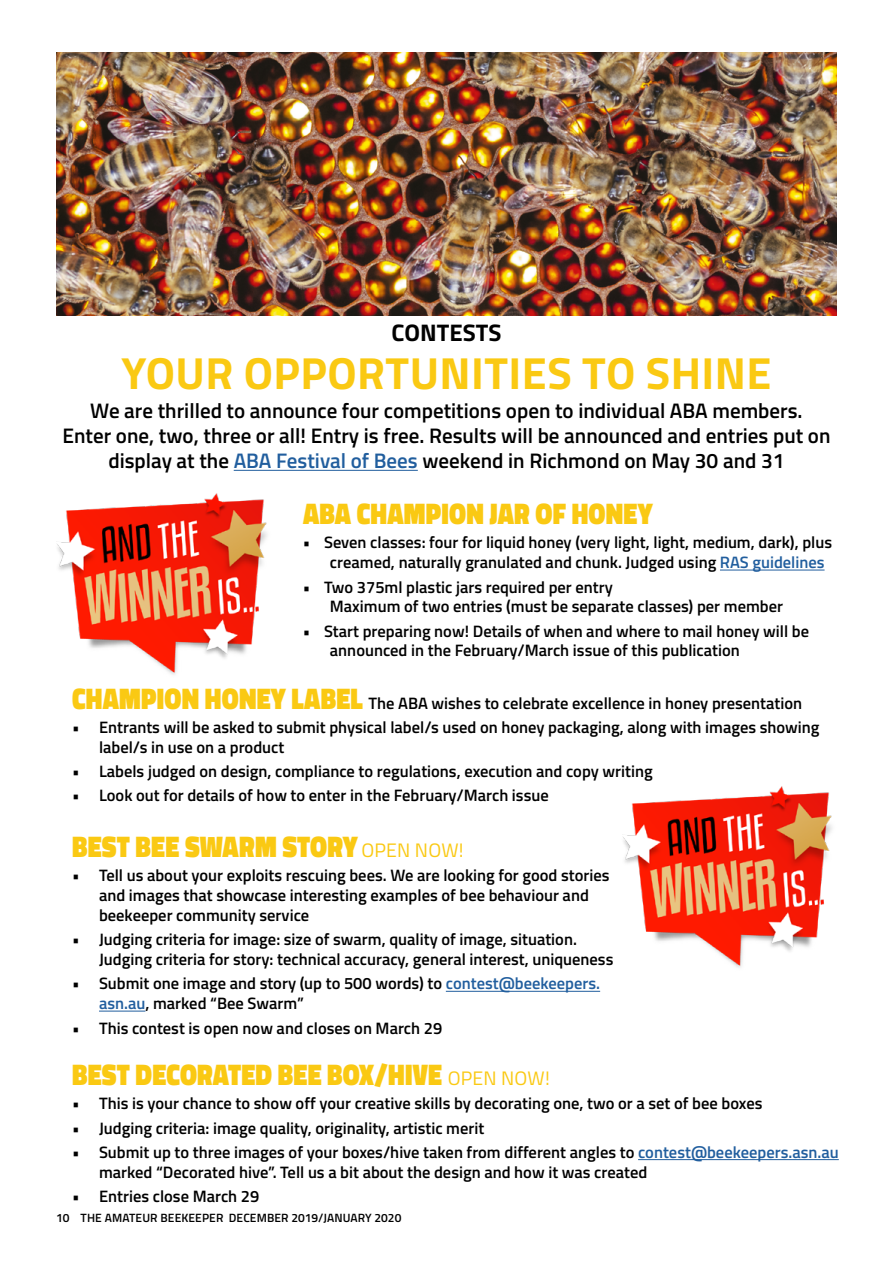
<style>
.page{position:relative;width:893px;height:1263px;background:#fff}
.page>*{position:absolute;margin:0;border:0;box-sizing:border-box;transform-origin:0 0}
.t1{font:700 45px "Titillium";letter-spacing:.01em;color:#fac913}
.t2{font:900 30.15px "Titillium";letter-spacing:.01em;color:#fac913;scale:.84 1}
.t3{font:700 24px "Titillium";color:#000}
.t4{font:600 21px/25.2px "Titillium";color:#000;text-align:center}
.t5{font:600 16.5px/19.8px "Titillium";color:#000}
.t6{font:600 12px "Titillium";letter-spacing:.01em;color:#000}
.s1{color:#215e9e}
.s2{font-weight:900;font-size:30.15px;color:#fac913}
.s3{font-weight:400;font-size:19.5px}
</style>
<div class="page">
<hr style="left:234px;top:470px;width:184px;height:1px;background:#215e9e">
<hr style="left:720px;top:570px;width:105px;height:1px;background:#215e9e">
<hr style="left:446px;top:991px;width:154px;height:1px;background:#215e9e">
<hr style="left:99px;top:1011px;width:46px;height:1px;background:#215e9e">
<hr style="left:638px;top:1159px;width:201px;height:1px;background:#215e9e">
<img style="left:56px;top:53px;width:781px;height:263px">
<img style="left:57px;top:493px;width:210px;height:182px">
<img style="left:623px;top:786px;width:209px;height:182px">
<h3 class="t3" style="left:392px;top:314px;width:111px">CONTESTS</h3>
<h1 class="t1" style="left:122px;top:339px;width:651px">YOUR OPPORTUNITIES TO SHINE</h1>
<p class="t4" style="left:62px;top:397px;width:770px">We are thrilled to announce four competitions open to individual ABA members.<br>Enter one, two, three or all! Entry is free. Results will be announced and entries put on display at the <span class="s1">ABA Festival of Bees</span> weekend in Richmond on May 30 and 31</p>
<h2 class="t2" style="left:303px;top:491px;width:418px">ABA CHAMPION JAR OF HONEY</h2>
<p class="t5" style="left:330px;top:532px;width:504px;text-indent:-27px">• Seven classes: four for liquid honey (very light, light, medium, dark), plus creamed, naturally granulated and chunk. Judged using <span class="s1">RAS guidelines</span></p>
<p class="t5" style="left:330px;top:576px;width:455px;text-indent:-27px">• Two 375ml plastic jars required per entry<br>Maximum of two entries (must be separate classes) per member</p>
<p class="t5" style="left:330px;top:620px;width:481px;text-indent:-27px">• Start preparing now! Details of when and where to mail honey will be announced in the February/March issue of this publication</p>
<p class="t5" style="left:72px;top:692px;width:731px"><span class="s2">CHAMPION HONEY LABEL</span> The ABA wishes to celebrate excellence in honey presentation</p>
<p class="t5" style="left:99px;top:716px;width:722px;text-indent:-27px">• Entrants will be asked to submit physical label/s used on honey packaging, along with images showing label/s in use on a product</p>
<p class="t5" style="left:72px;top:760px;width:582px">• Labels judged on design, compliance to regulations, execution and copy writing</p>
<p class="t5" style="left:72px;top:785px;width:478px">• Look out for details of how to enter in the February/March issue</p>
<h2 class="t2" style="left:72px;top:824px;width:467px">BEST BEE SWARM STORY <span class="s3">OPEN NOW!</span></h2>
<p class="t5" style="left:99px;top:865px;width:512px;text-indent:-27px">• Tell us about your exploits rescuing bees. We are looking for good stories and images that showcase interesting examples of bee behaviour and beekeeper community service</p>
<p class="t5" style="left:99px;top:929px;width:516px;text-indent:-27px">• Judging criteria for image: size of swarm, quality of image, situation.<br>Judging criteria for story: technical accuracy, general interest, uniqueness</p>
<p class="t5" style="left:99px;top:973px;width:503px;text-indent:-27px">• Submit one image and story (up to 500 words) to <span class="s1">contest@beekeepers. asn.au</span>, marked “Bee Swarm”</p>
<p class="t5" style="left:72px;top:1017px;width:372px">• This contest is open now and closes on March 29</p>
<h2 class="t2" style="left:72px;top:1052px;width:570px">BEST DECORATED BEE BOX/HIVE <span class="s3">OPEN NOW!</span></h2>
<p class="t5" style="left:72px;top:1093px;width:692px">• This is your chance to show off your creative skills by decorating one, two or a set of bee boxes</p>
<p class="t5" style="left:72px;top:1117px;width:414px">• Judging criteria: image quality, originality, artistic merit</p>
<p class="t5" style="left:99px;top:1141px;width:741px;text-indent:-27px">• Submit up to three images of your boxes/hive taken from different angles to <span class="s1">contest@beekeepers.asn.au </span>marked “Decorated hive”. Tell us a bit about the design and how it was created</p>
<p class="t5" style="left:72px;top:1185px;width:189px">• Entries close March 29</p>
<p class="t6" style="left:56px;top:1209px;width:347px">10 THE AMATEUR BEEKEEPER DECEMBER 2019/JANUARY 2020</p>
</div>
